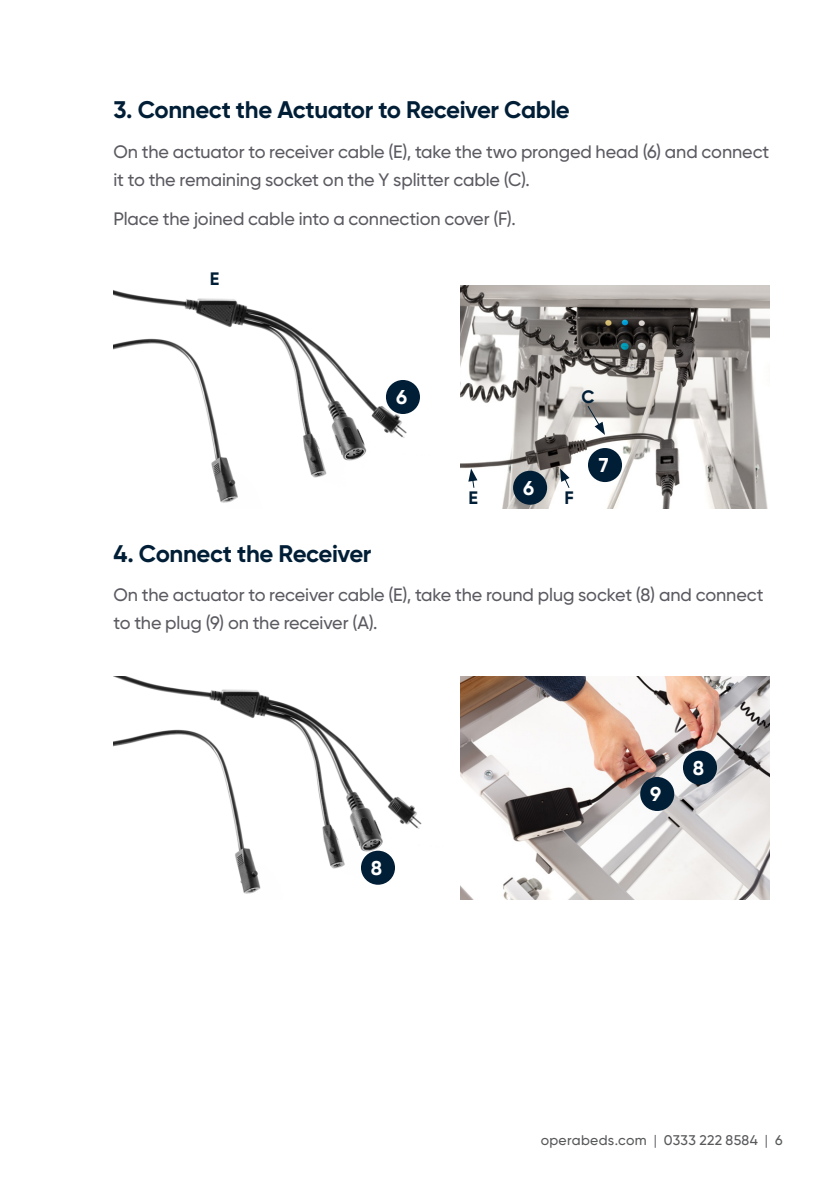
<style>
.page{position:relative;width:840px;height:1191px;background:#fff}
.page>*{position:absolute;margin:0;border:0;box-sizing:border-box;transform-origin:0 0}
.Normal_Paragraph{font:700 24px "Gilroy";letter-spacing:-.02em;color:#001e36}
.Normal_Paragraph-2{font:700 20px "Gilroy";color:#fff}
.Normal_Paragraph-3{font:500 18px/28px "Gilroy";letter-spacing:-.005em;color:#5b5a61}
.Normal_Paragraph-4{font:700 18px "Gilroy";color:#001e36}
.t1{font:500 14px "Gilroy";letter-spacing:.02em;color:#57585a}
.s1{font-weight:400}
</style>
<div class="page">
<img style="left:113px;top:290px;width:307px;height:213px">
<img style="left:460px;top:286px;width:309px;height:222px">
<img style="left:113px;top:676px;width:309px;height:218px">
<img style="left:460px;top:676px;width:309px;height:223px">
<div style="left:386px;top:380px;width:34px;height:34px;background:#001e36;border-radius:50%"></div>
<div style="left:587px;top:448px;width:34px;height:34px;background:#001e36;border-radius:50%"></div>
<div style="left:513px;top:471px;width:34px;height:34px;background:#001e36;border-radius:50%"></div>
<div style="left:361px;top:850px;width:34px;height:34px;background:#001e36;border-radius:50%"></div>
<div style="left:682px;top:750px;width:34px;height:34px;background:#001e36;border-radius:50%"></div>
<div style="left:639px;top:777px;width:35px;height:34px;background:#001e36;border-radius:50%"></div>
<svg style="left:468px;top:468px;width:9px;height:21px"></svg>
<svg style="left:559px;top:468px;width:11px;height:21px"></svg>
<svg style="left:586px;top:405px;width:18px;height:30px"></svg>
<p class="Normal_Paragraph" style="left:113px;top:95px;width:457px">3. Connect the Actuator to Receiver Cable</p>
<p class="Normal_Paragraph-3" style="left:113px;top:137px;width:657px">On the actuator to receiver cable (E), take the two pronged head (6) and connect it to the remaining socket on the Y splitter cable (C).</p>
<p class="Normal_Paragraph-3" style="left:113px;top:205px;width:403px">Place the joined cable into a connection cover (F).</p>
<p class="Normal_Paragraph-4" style="left:210px;top:267px;width:11px">E</p>
<p class="Normal_Paragraph-2" style="left:396px;top:384px;width:13px">6</p>
<p class="Normal_Paragraph-4" style="left:581px;top:386px;width:15px">C</p>
<p class="Normal_Paragraph-2" style="left:523px;top:475px;width:13px">6</p>
<p class="Normal_Paragraph-4" style="left:468px;top:486px;width:11px">E</p>
<p class="Normal_Paragraph-4" style="left:564px;top:486px;width:11px">F</p>
<p class="Normal_Paragraph-2" style="left:598px;top:453px;width:11px">7</p>
<p class="Normal_Paragraph" style="left:113px;top:538px;width:259px">4. Connect the Receiver</p>
<p class="Normal_Paragraph-3" style="left:113px;top:581px;width:651px">On the actuator to receiver cable (E), take the round plug socket (8) and connect to the plug (9) on the receiver (A).</p>
<p class="Normal_Paragraph-2" style="left:370px;top:855px;width:13px">8</p>
<p class="Normal_Paragraph-2" style="left:650px;top:781px;width:13px">9</p>
<p class="Normal_Paragraph-2" style="left:692px;top:755px;width:13px">8</p>
<p class="t1" style="left:540px;top:1132px;width:243px">operabeds.com <span class="s1">|</span> 0333 222 8584 <span class="s1">|</span> 6</p>
</div>
